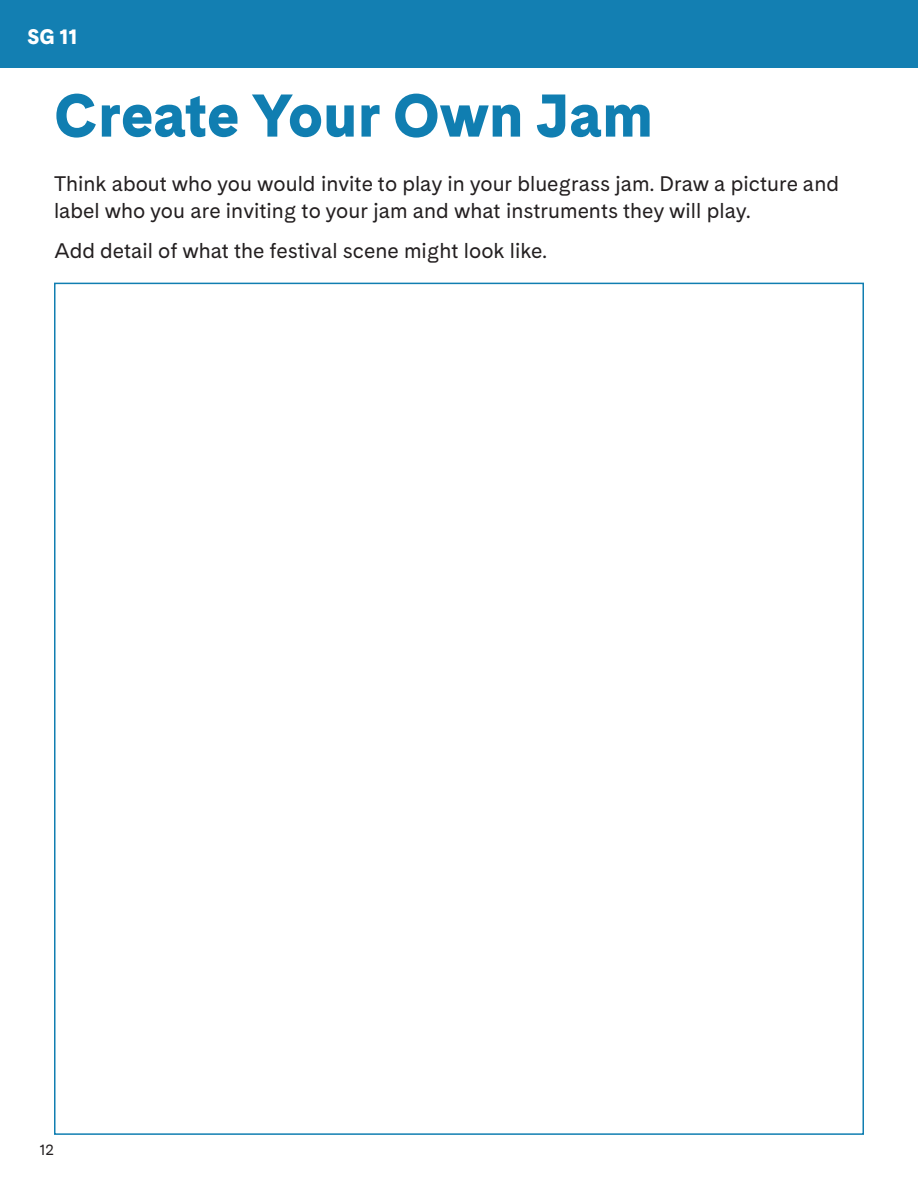
<style>
.page{position:relative;width:918px;height:1188px;background:#fff}
.page>*{position:absolute;margin:0;border:0;box-sizing:border-box;transform-origin:0 0}
.UNIT1-Headline-H1{font:900 60px "Cadiz";color:#107eb1}
.SG_Activity_Body_Cop{font:21px/27px "Cadiz";color:#231f20}
.t1{font:900 21px "Cadiz";color:#fff}
.t2{font:15px "Cadiz";color:#231f20}
</style>
<div class="page">
<div style="left:0;top:0;width:918px;height:68px;background:#137fb2"></div>
<p class="t1" style="left:27px;top:20px;width:52px">SG 11</p>
<h1 class="UNIT1-Headline-H1" style="left:54px;top:69px;width:601px">Create Your Own Jam</h1>
<p class="SG_Activity_Body_Cop" style="left:54px;top:169px;width:787px">Think about who you would invite to play in your bluegrass jam. Draw a picture and label who you are inviting to your jam and what instruments they will play.</p>
<p class="SG_Activity_Body_Cop" style="left:54px;top:236px;width:494px">Add detail of what the festival scene might look like.</p>
<p class="t2" style="left:39px;top:1139px;width:16px">12</p>
</div>
